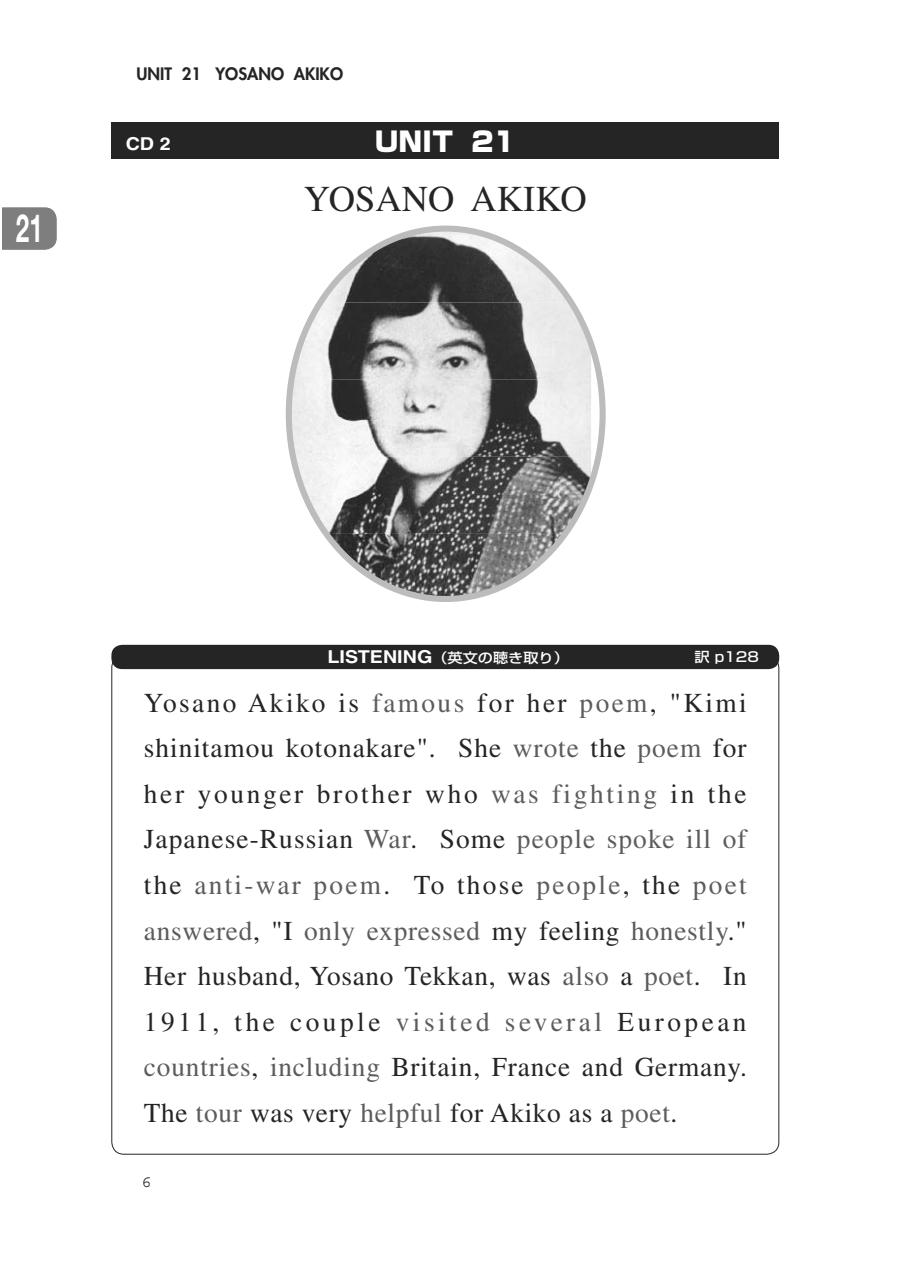
<style>
.page{position:relative;width:903px;height:1276px;background:#fff}
.page>*{position:absolute;margin:0;border:0;box-sizing:border-box;transform-origin:0 0}
.t1{font:38.85px "Helvetica LT Std Fractions Bd";color:#fff;scale:.63 1}
.t2{font:36.4px "Times LT Std";color:#252525}
.t3{font:27.3px/45.5px "Times LT Std";letter-spacing:.025em;color:#252525;text-align:justify}
.t4{font:27.3px "Shin Go Pro Ultra 90 msp RKSJ H";color:#fff}
.t5{font:700 17.68px "Helvetica LT Std";color:#fff;scale:1.11 1}
.t6{font:800 16.62px "Futura Std";color:#252525}
.t7{font:16.62px "Courier Std";color:#252525}
.t8{font:13.65px "Shin Go Pro Medium 90 msp RKSJ H";color:#fff;scale:1.11 1}
.s1{font-family:"Shin Go Pro Medium 90 msp RKSJ H";font-weight:400;font-size:13.65px}
.s2{color:#5c5c5c}
</style>
<div class="page">
<svg style="left:2px;top:207px;width:55px;height:43px;background:#838383"></svg>
<div style="left:111px;top:122px;width:668px;height:37px;background:#252525"></div>
<img style="left:320px;top:232px;width:251px;height:71px">
<img style="left:291px;top:303px;width:300px;height:77px">
<img style="left:289px;top:380px;width:302px;height:77px">
<img style="left:293px;top:457px;width:298px;height:77px">
<img style="left:326px;top:534px;width:239px;height:65px">
<div style="left:111px;top:645px;width:668px;height:24px;background:#252525;border-radius:11px"></div>
<h1 class="t1" style="left:16px;top:206px;width:44px">21</h1>
<p class="t6" style="left:137px;top:64px;width:208px">UNIT 21 YOSANO AKIKO</p>
<p class="t5" style="left:126px;top:137px;width:42px">CD 2</p>
<p class="t4" style="left:375px;top:131px;width:143px">UNIT 21</p>
<h2 class="t2" style="left:304px;top:185px;width:285px">YOSANO AKIKO</h2>
<p class="t5" style="left:328px;top:651px;width:219px">LISTENING<span class="s1">（英文の聴き取り）</span></p>
<p class="t8" style="left:695px;top:652px;width:59px">訳 p128</p>
<p class="t3" style="left:144px;top:683px;width:605px">Yosano Akiko is <span class="s2">famous</span> for her <span class="s2">poem</span>, "Kimi shinitamou kotonakare". She <span class="s2">wrote</span> the <span class="s2">poem</span> for her younger brother who <span class="s2">was fighting</span> in the Japanese-Russian <span class="s2">War</span>. Some <span class="s2">people spoke ill of </span>the <span class="s2">anti-war poem</span>. To those <span class="s2">people</span>, the <span class="s2">poet answered</span>, "I <span class="s2">only expressed</span> my feeling <span class="s2">honestly</span>." Her husband, Yosano Tekkan, was <span class="s2">also</span> a <span class="s2">poet</span>. In 1911, the couple <span class="s2">visited several</span> European <span class="s2">countries</span>, <span class="s2">including</span> Britain, France and Germany.<br>The <span class="s2">tour</span> was very <span class="s2">helpful</span> for Akiko as a <span class="s2">poet</span>.</p>
<p class="t7" style="left:142px;top:1171px;width:12px">6</p>
</div>
